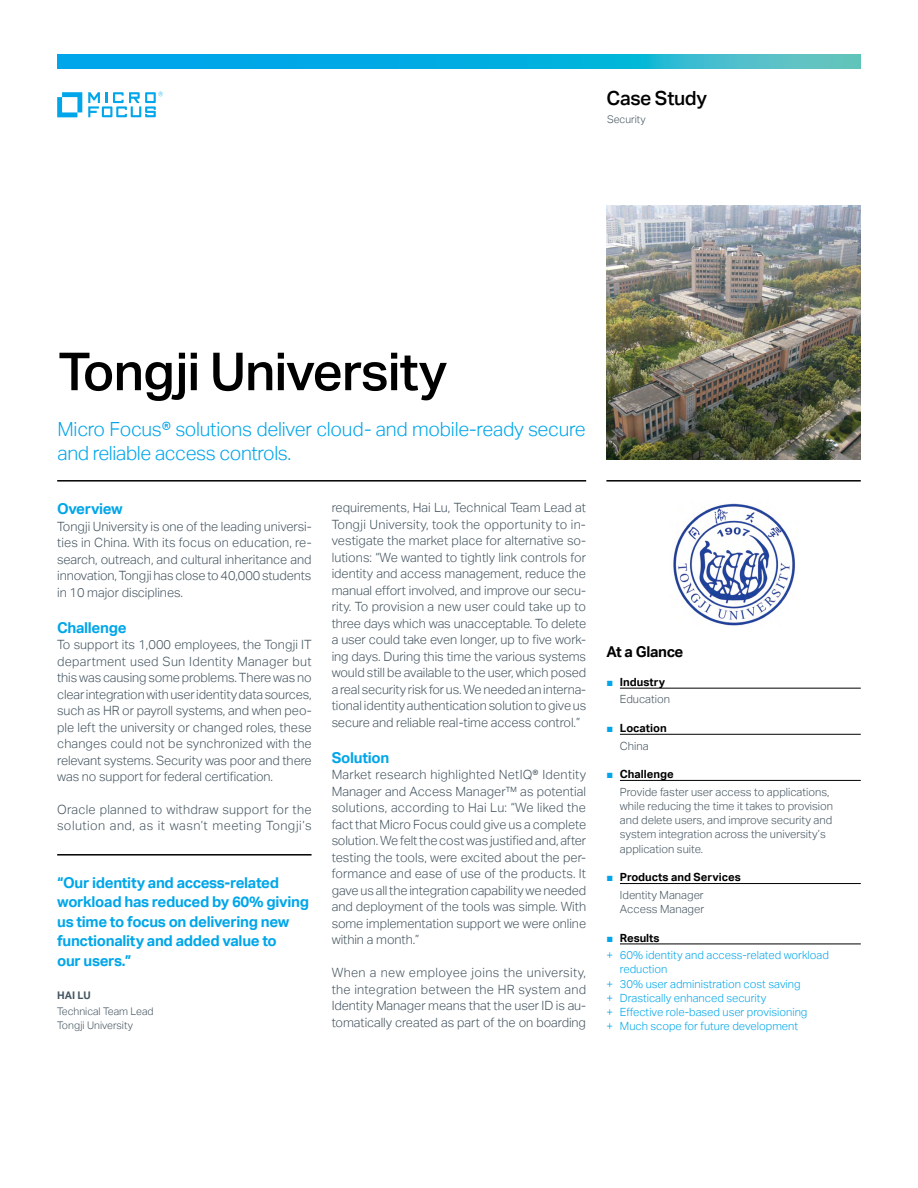
<style>
.page{position:relative;width:918px;height:1188px;background:#fff}
.page>*{position:absolute;margin:0;border:0;box-sizing:border-box;transform-origin:0 0}
.t1{font:500 52.5px "Aktiv Grotesk";letter-spacing:-.02em;color:#000}
.t2{font:300 19.5px/24px "Aktiv Grotesk";letter-spacing:-.015em;color:#00a6e9}
.t3{font:500 19.5px "Aktiv Grotesk";letter-spacing:-.02em;color:#000}
.t4{font:700 15px/19.5px "Aktiv Grotesk";letter-spacing:-.02em;color:#00a6e9}
.t5{font:700 15px "Aktiv Grotesk";letter-spacing:-.02em;color:#000}
.t6{font:300 12.75px/16.5px "Aktiv Grotesk";letter-spacing:-.005em;color:#455560;text-align:justify}
.t7{font:300 12.75px/16.5px "Aktiv Grotesk";letter-spacing:.02em;color:#455560}
.t8{font:300 11.25px/14.2px "Aktiv Grotesk";color:#455560}
.t9{font:300 11.25px/14.2px "Aktiv Grotesk";color:#00a6e9}
.t10{font:700 11.25px/17.7px "Aktiv Grotesk";color:#000;text-align:center}
.t11{font:300 10.5px/14.2px "Aktiv Grotesk";color:#455560}
.t12{font:700 10.5px "Aktiv Grotesk";color:#455560}
.s1{font-family:"Arial";font-weight:400;color:#00a6e9}
.s2{font-weight:700;color:#000}
.s3{font-weight:300;color:#455560}
.s4{font-family:"Arial";font-weight:400}
</style>
<div class="page">
<hr style="left:57px;top:480px;width:529px;height:2px;background:#000">
<hr style="left:606px;top:480px;width:255px;height:2px;background:#000">
<hr style="left:620px;top:688px;width:241px;height:1px;background:#000">
<hr style="left:620px;top:734px;width:241px;height:1px;background:#000">
<hr style="left:620px;top:780px;width:241px;height:1px;background:#000">
<hr style="left:620px;top:883px;width:241px;height:1px;background:#000">
<hr style="left:620px;top:944px;width:241px;height:1px;background:#000">
<hr style="left:57px;top:854px;width:255px;height:2px;background:#000">
<svg style="left:57px;top:92px;width:25px;height:25px"></svg>
<svg style="left:88px;top:92px;width:75px;height:25px"></svg>
<svg style="left:57px;top:54px;width:804px;height:15px;background:#14b0dc"></svg>
<img style="left:606px;top:205px;width:255px;height:255px">
<img style="left:673px;top:503px;width:122px;height:123px">
<h2 class="t3" style="left:607px;top:87px;width:102px">Case Study</h2>
<p class="t11" style="left:607px;top:112px;width:40px">Security</p>
<h1 class="t1" style="left:58px;top:341px;width:390px">Tongji University</h1>
<h2 class="t2" style="left:58px;top:417px;width:530px">Micro Focus® solutions deliver cloud- and mobile-ready secure and reliable access controls.</h2>
<p class="t4" style="left:57px;top:499px;width:67px">Overview</p>
<p class="t6" style="left:57px;top:518px;width:256px">Tongji University is one of the leading universi&shy;ties in China. With its focus on education, re&shy;search, outreach, and cultural inheritance and innovation, Tongji has close to 40,000 students in 10 major disciplines.</p>
<p class="t4" style="left:57px;top:618px;width:71px">Challenge</p>
<p class="t6" style="left:57px;top:636px;width:256px">To support its 1,000 employees, the Tongji IT department used Sun Identity Manager but this was causing some problems. There was no clear integration with user identity data sources, such as HR or payroll systems, and when peo&shy;ple left the university or changed roles, these changes could not be synchronized with the relevant systems. Security was poor and there was no support for federal certification.</p>
<p class="t7" style="left:57px;top:801px;width:256px">Oracle planned to withdraw support for the solution and, as it wasn’t meeting Tongji’s</p>
<p class="t4" style="left:57px;top:873px;width:253px">“Our identity and access-related workload has reduced by 60% giving us time to focus on delivering new functionality and added value to<br>our users.”</p>
<p class="t12" style="left:57px;top:989px;width:35px">Hai Lu</p>
<p class="t11" style="left:57px;top:1004px;width:98px">Technical Team Lead<br>Tongji University</p>
<p class="t6" style="left:332px;top:500px;width:256px">requirements, Hai Lu, Technical Team Lead at Tongji University, took the opportunity to in&shy;vestigate the market place for alternative so&shy;lutions: “We wanted to tightly link controls for identity and access management, reduce the manual effort involved, and improve our secu&shy;rity. To provision a new user could take up to three days which was unacceptable. To delete a user could take even longer, up to five work&shy;ing days. During this time the various systems would still be available to the user, which posed a real security risk for us. We needed an interna&shy;tional identity authentication solution to give us secure and reliable real-time access control.”</p>
<p class="t4" style="left:332px;top:748px;width:59px">Solution</p>
<p class="t6" style="left:332px;top:767px;width:256px">Market research highlighted NetIQ® Identity Manager and Access Manager™ as potential solutions, according to Hai Lu: “We liked the fact that Micro Focus could give us a complete solution. We felt the cost was justified and, after testing the tools, were excited about the per&shy;formance and ease of use of the products. It gave us all the integration capability we needed and deployment of the tools was simple. With some implementation support we were online within a month.”</p>
<p class="t6" style="left:332px;top:965px;width:256px">When a new employee joins the university, the integration between the HR system and Identity Manager means that the user ID is au&shy;tomatically created as part of the on boarding</p>
<p class="t5" style="left:606px;top:643px;width:79px">At a Glance</p>
<p class="t8" style="left:620px;top:673px;width:52px;line-height:17.7px;text-indent:-14px"><span class="s1">■</span> <span class="s2">Industry<br></span>Education</p>
<p class="t10" style="left:606px;top:719px;width:62px"><span class="s1">■</span> Location<br><span class="s3">China</span></p>
<p class="t8" style="left:620px;top:765px;width:211px;line-height:17.7px;text-indent:-14px"><span class="s1">■</span> <span class="s2">Challenge<br></span>Provide faster user access to applications,</p>
<p class="t8" style="left:620px;top:799px;width:215px">while reducing the time it takes to provision and delete users, and improve security and system integration across the university’s application suite.</p>
<p class="t10" style="left:620px;top:868px;width:122px;text-align:left;text-indent:-14px"><span class="s1">■</span> Products and Services<br><span class="s3">Identity Manager</span></p>
<p class="t8" style="left:620px;top:902px;width:86px">Access Manager</p>
<p class="t9" style="left:606px;top:929px;width:224px;line-height:17.7px"><span class="s4">■</span> <span class="s2">Results<br></span>+ 60% identity and access-related workload</p>
<p class="t9" style="left:606px;top:962px;width:203px;text-indent:14px">reduction<br>+ 30% user administration cost saving + Drastically enhanced security<br>+ Effective role-based user provisioning + Much scope for future development</p>
</div>
